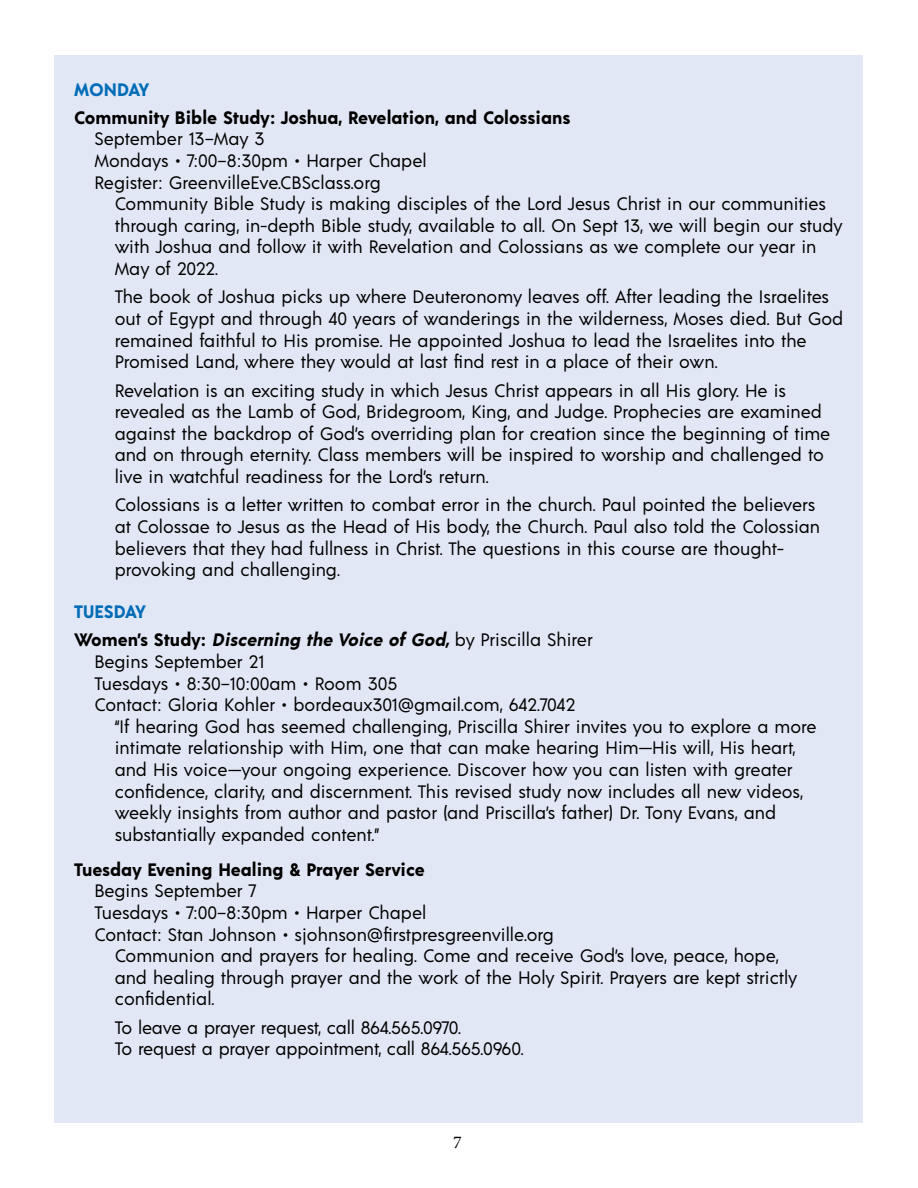
<style>
.page{position:relative;width:918px;height:1188px;background:#fff}
.page>*{position:absolute;margin:0;border:0;box-sizing:border-box;transform-origin:0 0}
.t1{font:18px/21.6px "Acre";color:#000}
.t2{font:700 18px "Acre";color:#000}
.t3{font:italic 700 18px/28.3px "Acre";color:#000}
.t4{font:700 18px "Acre";letter-spacing:-.015em;color:#006cb7}
.t5{font:18px "Minion Pro";color:#000}
.s1{font-style:normal;color:#006cb7}
.s2{font-style:normal}
.s3{font-weight:400;font-style:normal}
</style>
<div class="page">
<div style="left:55px;top:55px;width:808px;height:1067px;background:#e1e7f5"></div>
<p class="t4" style="left:74px;top:76px;width:77px">MONDAY</p>
<p class="t2" style="left:74px;top:105px;width:498px">Community Bible Study: Joshua, Revelation, and Colossians</p>
<p class="t1" style="left:94px;top:127px;width:334px">September 13–May 3<br>Mondays • 7:00–8:30pm • Harper Chapel<br>Register: GreenvilleEve.CBSclass.org</p>
<p class="t1" style="left:115px;top:192px;width:729px">Community Bible Study is making disciples of the Lord Jesus Christ in our communities through caring, in-depth Bible study, available to all. On Sept 13, we will begin our study with Joshua and follow it with Revelation and Colossians as we complete our year in May of 2022.</p>
<p class="t1" style="left:115px;top:285px;width:730px">The book of Joshua picks up where Deuteronomy leaves off. After leading the Israelites out of Egypt and through 40 years of wanderings in the wilderness, Moses died. But God remained faithful to His promise. He appointed Joshua to lead the Israelites into the Promised Land, where they would at last find rest in a place of their own.</p>
<p class="t1" style="left:115px;top:378px;width:717px">Revelation is an exciting study in which Jesus Christ appears in all His glory. He is revealed as the Lamb of God, Bridegroom, King, and Judge. Prophecies are examined against the backdrop of God’s overriding plan for creation since the beginning of time and on through eternity. Class members will be inspired to worship and challenged to live in watchful readiness for the Lord’s return.</p>
<p class="t1" style="left:115px;top:493px;width:707px">Colossians is a letter written to combat error in the church. Paul pointed the believers at Colossae to Jesus as the Head of His body, the Church. Paul also told the Colossian believers that they had fullness in Christ. The questions in this course are thought&shy;provoking and challenging.</p>
<p class="t3" style="left:74px;top:596px;width:520px"><span class="s1">TUESDAY<br></span><span class="s2">Women’s Study:</span> Discerning the Voice of God, <span class="s3">by Priscilla Shirer</span></p>
<p class="t1" style="left:94px;top:650px;width:171px">Begins September 21</p>
<p class="t1" style="left:94px;top:671px;width:304px">Tuesdays • 8:30–10:00am • Room 305</p>
<p class="t1" style="left:94px;top:693px;width:482px">Contact: Gloria Kohler • bordeaux301@gmail.com, 642.7042</p>
<p class="t1" style="left:115px;top:715px;width:703px">“If hearing God has seemed challenging, Priscilla Shirer invites you to explore a more</p>
<p class="t1" style="left:115px;top:736px;width:682px">intimate relationship with Him, one that can make hearing Him—His will, His heart,</p>
<p class="t1" style="left:115px;top:758px;width:679px">and His voice—your ongoing experience. Discover how you can listen with greater</p>
<p class="t1" style="left:115px;top:779px;width:690px">confidence, clarity, and discernment. This revised study now includes all new videos,</p>
<p class="t1" style="left:115px;top:801px;width:663px">weekly insights from author and pastor (and Priscilla’s father) Dr. Tony Evans, and</p>
<p class="t1" style="left:115px;top:823px;width:266px">substantially expanded content.”</p>
<p class="t2" style="left:74px;top:857px;width:352px">Tuesday Evening Healing &amp; Prayer Service</p>
<p class="t1" style="left:94px;top:879px;width:163px">Begins September 7</p>
<p class="t1" style="left:94px;top:901px;width:333px">Tuesdays • 7:00–8:30pm • Harper Chapel</p>
<p class="t1" style="left:94px;top:922px;width:461px">Contact: Stan Johnson • sjohnson@firstpresgreenville.org</p>
<p class="t1" style="left:115px;top:944px;width:665px">Communion and prayers for healing. Come and receive God’s love, peace, hope,</p>
<p class="t1" style="left:115px;top:966px;width:684px">and healing through prayer and the work of the Holy Spirit. Prayers are kept strictly</p>
<p class="t1" style="left:115px;top:987px;width:101px">confidential.</p>
<p class="t1" style="left:115px;top:1016px;width:410px">To leave a prayer request, call 864.565.0970.<br>To request a prayer appointment, call 864.565.0960.</p>
<p class="t5" style="left:453px;top:1130px;width:10px">7</p>
</div>
